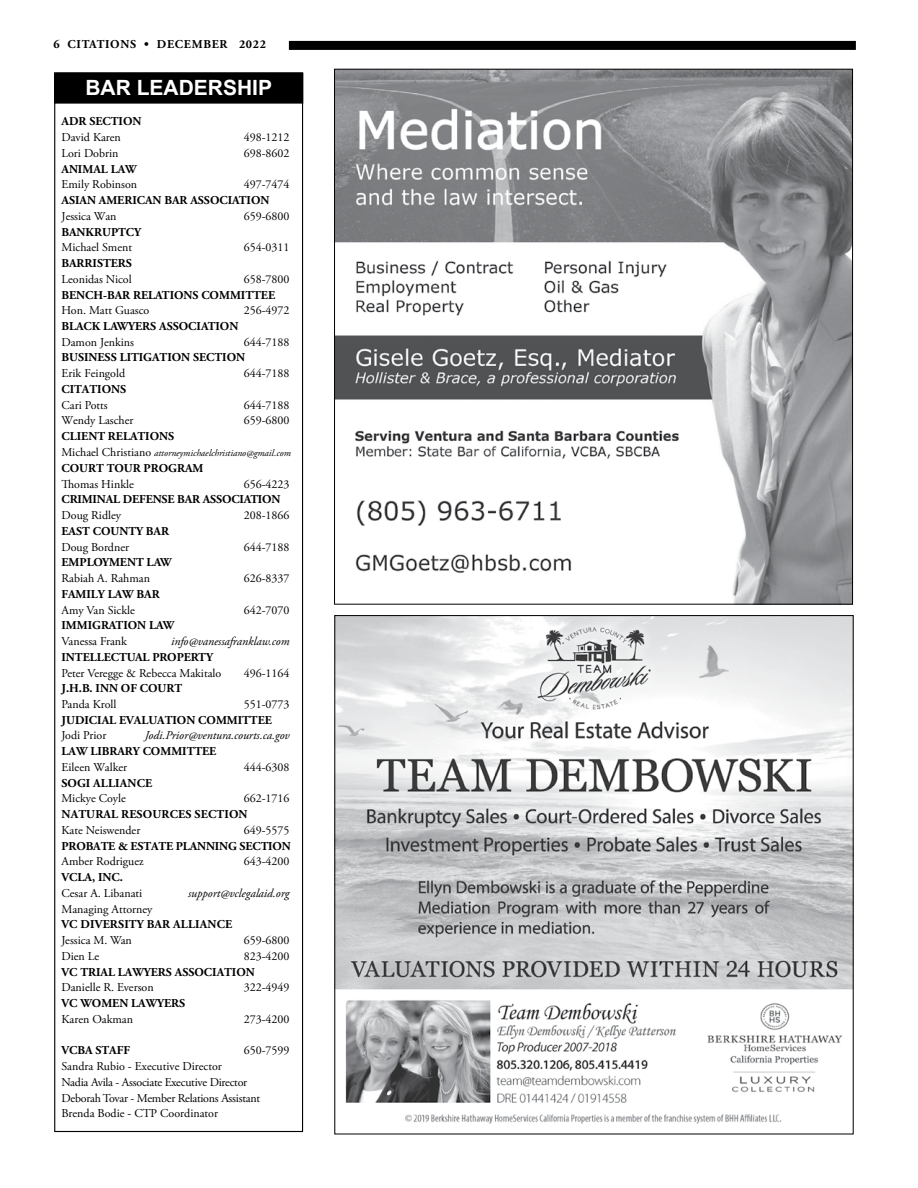
<style>
.page{position:relative;width:918px;height:1188px;background:#fff}
.page>*{position:absolute;margin:0;border:0;box-sizing:border-box;transform-origin:0 0}
.t1{font:700 21px "Arial";color:#fff}
.t2{font:12px "Adobe Garamond Pro";color:#000}
.t3{font:700 12px "Adobe Garamond Pro";color:#000}
.t4{font:12px/15.8px "Adobe Garamond Pro";letter-spacing:-.02em;color:#000}
.t5{font:italic 12px "Adobe Garamond Pro";color:#000}
.t6{font:700 12px "Adobe Garamond Pro";letter-spacing:.06em;color:#000}
.t7{font:italic 9.75px "Adobe Garamond Pro";color:#000}
.s1{font-style:normal;font-size:12px}
</style>
<div class="page">
<div style="left:289px;top:41px;width:567px;height:9px;background:#000"></div>
<div style="left:56px;top:74px;width:246px;height:28px;background:#000"></div>
<div style="left:54px;top:73px;width:249px;height:31px;border:3px solid #000"></div>
<img style="left:336px;top:617px;width:516px;height:507px">
<img style="left:336px;top:71px;width:515px;height:532px">
<p class="t6" style="left:53px;top:38px;width:214px">6 CITATIONS • DECEMBER 2022</p>
<h1 class="t1" style="left:85px;top:74px;width:188px">BAR LEADERSHIP</h1>
<p class="t3" style="left:62px;top:115px;width:81px">ADR SECTION</p>
<p class="t2" style="left:62px;top:130px;width:61px">David Karen</p>
<p class="t2" style="left:244px;top:130px;width:47px">498-1212</p>
<p class="t2" style="left:62px;top:146px;width:58px">Lori Dobrin</p>
<p class="t2" style="left:244px;top:146px;width:47px">698-8602</p>
<p class="t3" style="left:62px;top:162px;width:77px">ANIMAL LAW</p>
<p class="t2" style="left:62px;top:177px;width:77px">Emily Robinson</p>
<p class="t2" style="left:244px;top:177px;width:47px">497-7474</p>
<p class="t3" style="left:62px;top:193px;width:209px">ASIAN AMERICAN BAR ASSOCIATION</p>
<p class="t2" style="left:62px;top:209px;width:57px">Jessica Wan</p>
<p class="t2" style="left:244px;top:209px;width:47px">659-6800</p>
<p class="t3" style="left:62px;top:225px;width:81px">BANKRUPTCY</p>
<p class="t2" style="left:62px;top:240px;width:72px">Michael Sment</p>
<p class="t2" style="left:244px;top:240px;width:47px">654-0311</p>
<p class="t3" style="left:62px;top:256px;width:72px">BARRISTERS</p>
<p class="t2" style="left:62px;top:272px;width:72px">Leonidas Nicol</p>
<p class="t2" style="left:244px;top:272px;width:47px">658-7800</p>
<p class="t3" style="left:62px;top:288px;width:215px">BENCH-BAR RELATIONS COMMITTEE</p>
<p class="t2" style="left:62px;top:303px;width:89px">Hon. Matt Guasco</p>
<p class="t2" style="left:244px;top:303px;width:47px">256-4972</p>
<p class="t3" style="left:62px;top:319px;width:178px">BLACK LAWYERS ASSOCIATION</p>
<p class="t2" style="left:62px;top:335px;width:74px">Damon Jenkins</p>
<p class="t2" style="left:244px;top:335px;width:47px">644-7188</p>
<p class="t3" style="left:62px;top:351px;width:185px">BUSINESS LITIGATION SECTION</p>
<p class="t2" style="left:62px;top:366px;width:65px">Erik Feingold</p>
<p class="t2" style="left:244px;top:366px;width:47px">644-7188</p>
<p class="t3" style="left:62px;top:382px;width:66px">CITATIONS</p>
<p class="t2" style="left:62px;top:398px;width:48px">Cari Potts</p>
<p class="t2" style="left:244px;top:398px;width:47px">644-7188</p>
<p class="t2" style="left:62px;top:413px;width:74px">Wendy Lascher</p>
<p class="t2" style="left:244px;top:413px;width:47px">659-6800</p>
<p class="t3" style="left:62px;top:429px;width:114px">CLIENT RELATIONS</p>
<p class="t7" style="left:62px;top:447px;width:231px"><span class="s1">Michael Christiano</span> attorneymichaelchristiano@gmail.com</p>
<p class="t3" style="left:62px;top:461px;width:143px">COURT TOUR PROGRAM</p>
<p class="t2" style="left:62px;top:477px;width:74px">Thomas Hinkle</p>
<p class="t2" style="left:244px;top:477px;width:47px">656-4223</p>
<p class="t3" style="left:62px;top:493px;width:221px">CRIMINAL DEFENSE BAR ASSOCIATION</p>
<p class="t2" style="left:62px;top:508px;width:61px">Doug Ridley</p>
<p class="t2" style="left:244px;top:508px;width:47px">208-1866</p>
<p class="t3" style="left:62px;top:524px;width:109px">EAST COUNTY BAR</p>
<p class="t2" style="left:62px;top:540px;width:69px">Doug Bordner</p>
<p class="t2" style="left:244px;top:540px;width:47px">644-7188</p>
<p class="t3" style="left:62px;top:556px;width:112px">EMPLOYMENT LAW</p>
<p class="t2" style="left:62px;top:571px;width:90px">Rabiah A. Rahman</p>
<p class="t2" style="left:244px;top:571px;width:47px">626-8337</p>
<p class="t3" style="left:62px;top:587px;width:100px">FAMILY LAW BAR</p>
<p class="t2" style="left:62px;top:603px;width:75px">Amy Van Sickle</p>
<p class="t2" style="left:244px;top:603px;width:47px">642-7070</p>
<p class="t3" style="left:62px;top:618px;width:114px">IMMIGRATION LAW</p>
<p class="t2" style="left:62px;top:634px;width:67px">Vanessa Frank</p>
<p class="t5" style="left:171px;top:634px;width:120px">info@vanessafranklaw.com</p>
<p class="t3" style="left:62px;top:650px;width:153px">INTELLECTUAL PROPERTY</p>
<p class="t2" style="left:62px;top:666px;width:161px">Peter Veregge &amp; Rebecca Makitalo</p>
<p class="t2" style="left:244px;top:666px;width:47px">496-1164</p>
<p class="t3" style="left:62px;top:681px;width:122px">J.H.B. INN OF COURT</p>
<p class="t2" style="left:62px;top:697px;width:56px">Panda Kroll</p>
<p class="t2" style="left:244px;top:697px;width:47px">551-0773</p>
<p class="t3" style="left:62px;top:713px;width:212px">JUDICIAL EVALUATION COMMITTEE</p>
<p class="t2" style="left:62px;top:728px;width:46px">Jodi Prior</p>
<p class="t5" style="left:145px;top:728px;width:146px">Jodi.Prior@ventura.courts.ca.gov</p>
<p class="t3" style="left:62px;top:744px;width:156px">LAW LIBRARY COMMITTEE</p>
<p class="t2" style="left:62px;top:760px;width:67px">Eileen Walker</p>
<p class="t2" style="left:244px;top:760px;width:47px">444-6308</p>
<p class="t3" style="left:62px;top:776px;width:92px">SOGI ALLIANCE</p>
<p class="t2" style="left:62px;top:791px;width:66px">Mickye Coyle</p>
<p class="t2" style="left:244px;top:791px;width:47px">662-1716</p>
<p class="t3" style="left:62px;top:807px;width:188px">NATURAL RESOURCES SECTION</p>
<p class="t2" style="left:62px;top:823px;width:80px">Kate Neiswender</p>
<p class="t2" style="left:244px;top:823px;width:47px">649-5575</p>
<p class="t3" style="left:62px;top:839px;width:231px">PROBATE &amp; ESTATE PLANNING SECTION</p>
<p class="t2" style="left:62px;top:854px;width:84px">Amber Rodriguez</p>
<p class="t2" style="left:244px;top:854px;width:47px">643-4200</p>
<p class="t3" style="left:62px;top:870px;width:63px">VCLA, INC.</p>
<p class="t2" style="left:62px;top:886px;width:82px">Cesar A. Libanati</p>
<p class="t5" style="left:188px;top:886px;width:103px">support@vclegalaid.org</p>
<p class="t2" style="left:62px;top:902px;width:92px">Managing Attorney</p>
<p class="t3" style="left:62px;top:918px;width:172px">VC DIVERSITY BAR ALLIANCE</p>
<p class="t2" style="left:62px;top:933px;width:72px">Jessica M. Wan</p>
<p class="t2" style="left:244px;top:933px;width:47px">659-6800</p>
<p class="t2" style="left:62px;top:949px;width:39px">Dien Le</p>
<p class="t2" style="left:244px;top:949px;width:47px">823-4200</p>
<p class="t3" style="left:62px;top:965px;width:195px">VC TRIAL LAWYERS ASSOCIATION</p>
<p class="t2" style="left:62px;top:980px;width:94px">Danielle R. Everson</p>
<p class="t2" style="left:244px;top:980px;width:47px">322-4949</p>
<p class="t3" style="left:62px;top:996px;width:125px">VC WOMEN LAWYERS</p>
<p class="t2" style="left:62px;top:1012px;width:73px">Karen Oakman</p>
<p class="t2" style="left:244px;top:1012px;width:47px">273-4200</p>
<p class="t3" style="left:62px;top:1044px;width:70px">VCBA STAFF</p>
<p class="t2" style="left:244px;top:1043px;width:47px">650-7599</p>
<p class="t4" style="left:62px;top:1059px;width:200px">Sandra Rubio - Executive Director<br>Nadia Avila - Associate Executive Director Deborah Tovar - Member Relations Assistant Brenda Bodie - CTP Coordinator</p>
</div>
